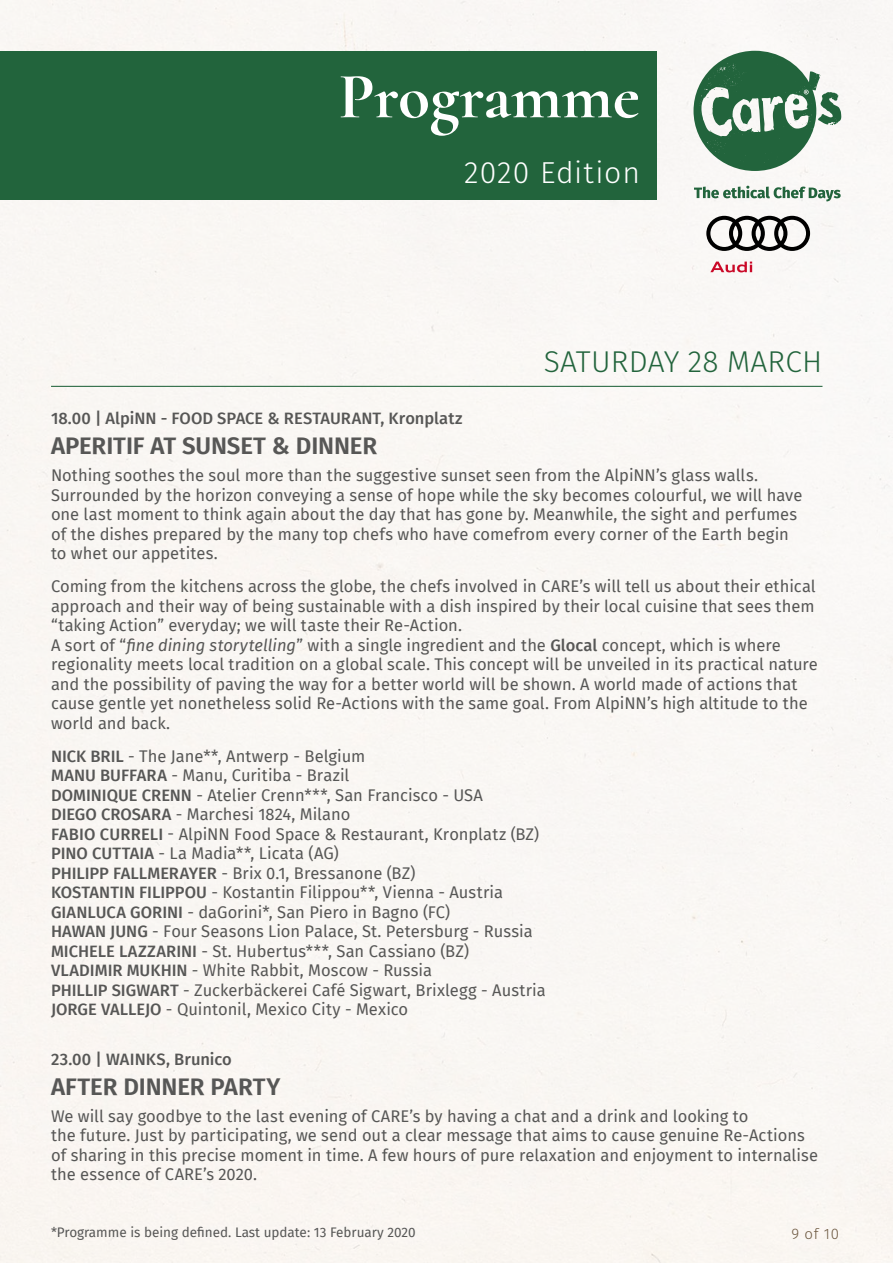
<style>
.page{position:relative;width:893px;height:1263px;background:#fff}
.page>*{position:absolute;margin:0;border:0;box-sizing:border-box;transform-origin:0 0}
.t1{font:700 65.4px "Cormorant";color:#fff}
.t2{font:300 30.15px "Fira Sans";letter-spacing:.03em;color:#fff}
.t3{font:300 30px "Fira Sans";letter-spacing:.005em;color:#22643c}
.t4{font:600 24px "Fira Sans";letter-spacing:-.005em;color:#575756}
.t5{font:16.5px/19.5px "Fira Sans";color:#575756}
.t6{font:500 16.5px "Fira Sans";color:#575756}
.t7{font:300 15px "Fira Sans";color:#6c5840}
.t8{font:13.5px "Fira Sans";color:#575756}
.s1{font-style:italic}
.s2{font-weight:500}
</style>
<div class="page">
<div style="left:0;top:51px;width:657px;height:149px;background:#22643c"></div>
<svg style="left:693px;top:51px;width:148px;height:120px"></svg>
<svg style="left:710px;top:262px;width:42px;height:10px"></svg>
<svg style="left:706px;top:216px;width:104px;height:35px"></svg>
<svg style="left:694px;top:186px;width:147px;height:15px"></svg>
<div style="left:94px;top:1205px;width:407px;height:57px;background:#faf6f1"></div>
<hr style="left:51px;top:386px;width:771px;height:1px;background:#22643c">
<h1 class="t1" style="left:339px;top:56px;width:303px">Programme</h1>
<h2 class="t2" style="left:464px;top:151px;width:177px">2020 Edition</h2>
<h3 class="t3" style="left:544px;top:341px;width:280px">SATURDAY 28 MARCH</h3>
<p class="t6" style="left:51px;top:405px;width:413px">18.00 | AlpiNN - FOOD SPACE &amp; RESTAURANT, Kronplatz</p>
<h3 class="t4" style="left:51px;top:426px;width:328px">APERITIF AT SUNSET &amp; DINNER</h3>
<p class="t5" style="left:51px;top:465px;width:753px">Nothing soothes the soul more than the suggestive sunset seen from the AlpiNN’s glass walls.<br>Surrounded by the horizon conveying a sense of hope while the sky becomes colourful, we will have one last moment to think again about the day that has gone by. Meanwhile, the sight and perfumes of the dishes prepared by the many top chefs who have comefrom every corner of the Earth begin to whet our appetites.</p>
<p class="t5" style="left:51px;top:576px;width:768px">Coming from the kitchens across the globe, the chefs involved in CARE’s will tell us about their ethical approach and their way of being sustainable with a dish inspired by their local cuisine that sees them “taking Action” everyday; we will taste their Re-Action.<br>A sort of “<span class="s1">fine dining storytelling</span>” with a single ingredient and the <span class="s2">Glocal</span> concept, which is where regionality meets local tradition on a global scale. This concept will be unveiled in its practical nature and the possibility of paving the way for a better world will be shown. A world made of actions that cause gentle yet nonetheless solid Re-Actions with the same goal. From AlpiNN’s high altitude to the world and back.</p>
<p class="t5" style="left:51px;top:746px;width:496px"><span class="s2">NICK BRIL</span> - The Jane**, Antwerp - Belgium<br><span class="s2">MANU BUFFARA</span> - Manu, Curitiba - Brazil<br><span class="s2">DOMINIQUE CRENN</span> - Atelier Crenn***, San Francisco - USA<br><span class="s2">DIEGO CROSARA</span> - Marchesi 1824, Milano<br><span class="s2">FABIO CURRELI</span> - AlpiNN Food Space &amp; Restaurant, Kronplatz (BZ)<br><span class="s2">PINO CUTTAIA</span> - La Madia**, Licata (AG)<br><span class="s2">PHILIPP FALLMERAYER</span> - Brix 0.1, Bressanone (BZ)<br><span class="s2">KOSTANTIN FILIPPOU</span> - Kostantin Filippou**, Vienna - Austria <span class="s2">GIANLUCA GORINI</span> - daGorini*, San Piero in Bagno (FC)<br><span class="s2">HAWAN JUNG</span> - Four Seasons Lion Palace, St. Petersburg - Russia <span class="s2">MICHELE LAZZARINI</span> - St. Hubertus***, San Cassiano (BZ)<br><span class="s2">VLADIMIR MUKHIN</span> - White Rabbit, Moscow - Russia<br><span class="s2">PHILLIP SIGWART</span> - Zuckerbäckerei Café Sigwart, Brixlegg - Austria <span class="s2">JORGE VALLEJO</span> - Quintonil, Mexico City - Mexico</p>
<p class="t6" style="left:51px;top:1046px;width:182px">23.00 | WAINKS, Brunico</p>
<h3 class="t4" style="left:51px;top:1066px;width:231px">AFTER DINNER PARTY</h3>
<p class="t5" style="left:51px;top:1106px;width:769px">We will say goodbye to the last evening of CARE’s by having a chat and a drink and looking to<br>the future. Just by participating, we send out a clear message that aims to cause genuine Re-Actions of sharing in this precise moment in time. A few hours of pure relaxation and enjoyment to internalise the essence of CARE’s 2020.</p>
<p class="t8" style="left:51px;top:1222px;width:366px">*Programme is being defined. Last update: 13 February 2020</p>
<p class="t7" style="left:791px;top:1223px;width:49px">9 of 10</p>
</div>
